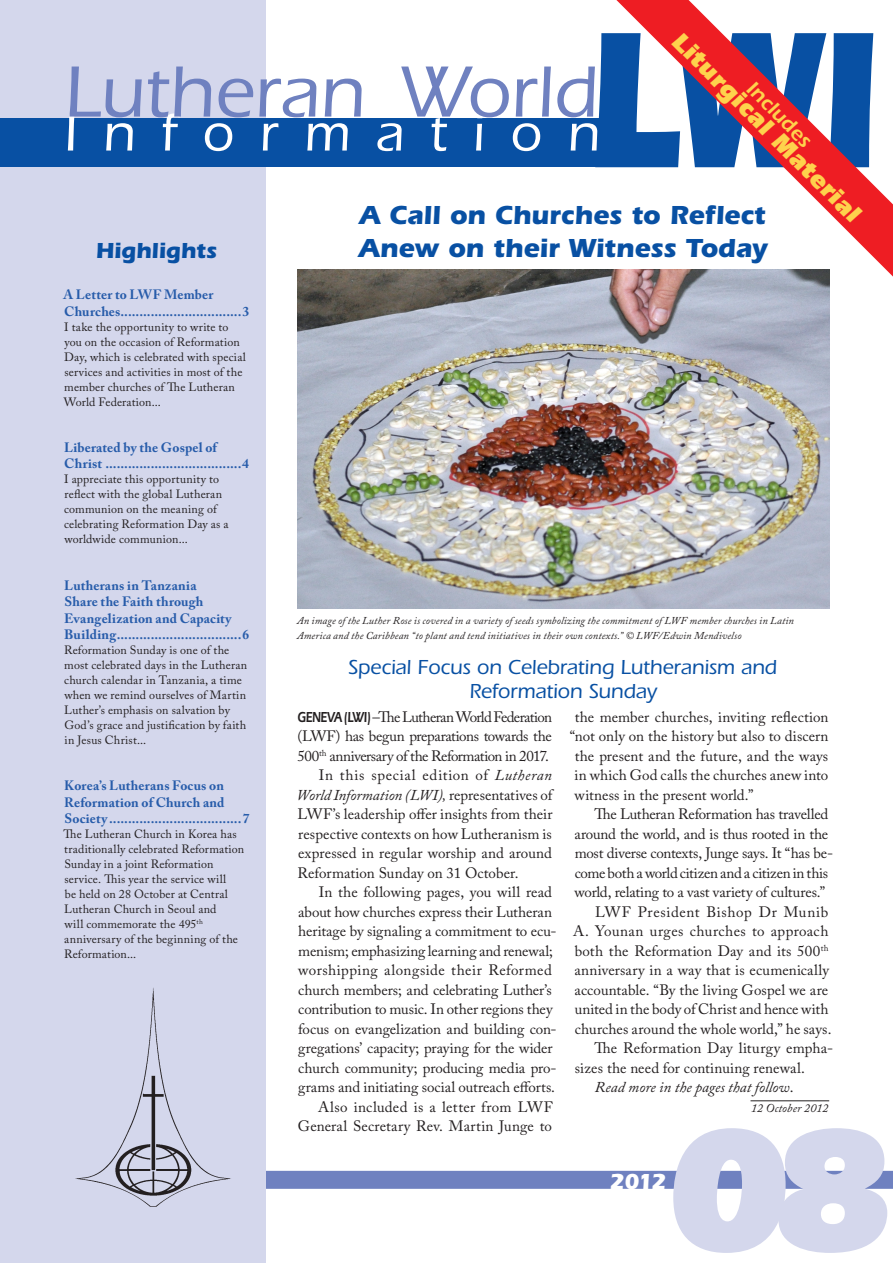
<style>
.page{position:relative;width:893px;height:1263px;background:#fff}
.page>*{position:absolute;margin:0;border:0;box-sizing:border-box;transform-origin:0 0}
.t1{font:900 201px "Itc Eras";color:#0850a3;scale:.73 1}
.t2{font:900 180px "Itc Eras";color:#d4d7ec}
.t3{font:500 75px "Itc Eras";color:#6f81c0}
.t4{font:500 54px "Itc Eras";letter-spacing:.47em;color:#fff}
.Heading_1_alt{font:700 27px/33px "Itc Eras";letter-spacing:-.005em;color:#0850a3}
.Heading_3{font:900 25.5px "Itc Eras";color:#fed24c}
.Highlights_title{font:700 22.5px "Itc Eras";letter-spacing:-.005em;color:#0850a3}
.t5{font:700 22.5px "Itc Eras";color:#fff}
.Heading_2_alt{font:500 21px/24px "Itc Eras";letter-spacing:-.005em;color:#0850a3;text-align:center}
.Heading_3-2{font:600 21px "Itc Eras";color:#fed24c}
.Normal_first_byline{font:15px/19.5px "Adobe Caslon Pro";color:#231f20}
.t6{font:italic 15px "Adobe Caslon Pro";color:#231f20}
.Highlight_first{font:700 13.5px/16.5px "Adobe Caslon Pro";letter-spacing:.015em;color:#275caa}
.Highlight{font:12px/15px "Adobe Caslon Pro";letter-spacing:.015em;color:#231f20}
.Date{font:italic 12px "Adobe Caslon Pro";letter-spacing:.01em;color:#231f20}
.Captions{font:italic 10.5px/15px "Adobe Caslon Pro";letter-spacing:.015em;color:#231f20}
.s1{font-family:"Itc Eras";font-weight:600}
.s2{font-style:italic}
.s3{font-style:normal}
</style>
<div class="page">
<div style="left:64px;top:1171px;width:829px;height:18px;background:#6f81c0"></div>
<div style="left:0;top:0;width:265px;height:1263px;background:#d4d7ec"></div>
<img style="left:75px;top:987px;width:156px;height:220px">
<div style="left:0;top:118px;width:600px;height:49px;background:#0850a3"></div>
<hr style="left:750px;top:1100px;width:79px;height:1px;background:#231f20">
<img style="left:297px;top:270px;width:532px;height:338px">
<svg style="left:616px;top:0;width:277px;height:277px"></svg>
<p class="Heading_3" style="left:686px;top:26px;width:257px;rotate:45deg">Liturgical Material</p>
<p class="t1" style="left:586px;top:-14px;width:402px">LWI</p>
<p class="t3" style="left:64px;top:50px;width:536px">Lutheran World</p>
<p class="Heading_3-2" style="left:759px;top:77px;width:84px;rotate:45deg">Includes</p>
<p class="t4" style="left:64px;top:103px;width:537px">Information</p>
<p class="Heading_1_alt" style="left:359px;top:199px;width:411px">A Call on Churches to Reflect<br>Anew on their Witness Today</p>
<p class="Highlights_title" style="left:96px;top:237px;width:123px">Highlights</p>
<p class="Highlight_first" style="left:63px;top:286px;width:187px">A Letter to LWF Member<br>Churches................................3</p>
<p class="Highlight" style="left:64px;top:319px;width:184px">I take the opportunity to write to you on the occasion of Reformation<br>Day, which is celebrated with special services and activities in most of the member churches of The Lutheran<br>World Federation...</p>
<p class="Highlight_first" style="left:64px;top:439px;width:186px">Liberated by the Gospel of<br>Christ ....................................4</p>
<p class="Highlight" style="left:64px;top:472px;width:166px">I appreciate this opportunity to reflect with the global Lutheran communion on the meaning of celebrating Reformation Day as a worldwide communion...</p>
<p class="Highlight_first" style="left:64px;top:577px;width:187px">Lutherans in Tanzania<br>Share the Faith through<br>Evangelization and Capacity<br>Building.................................6</p>
<p class="Highlight" style="left:64px;top:642px;width:185px">Reformation Sunday is one of the most celebrated days in the Lutheran church calendar in Tanzania, a time when we remind ourselves of Martin<br>Luther’s emphasis on salvation by<br>God’s grace and justification by faith in Jesus Christ...</p>
<p class="Highlight_first" style="left:64px;top:777px;width:187px">Korea’s Lutherans Focus on<br>Reformation of Church and<br>Society ...................................7</p>
<p class="Highlight" style="left:64px;top:827px;width:182px">The Lutheran Church in Korea has traditionally celebrated Reformation<br>Sunday in a joint Reformation service. This year the service will<br>be held on 28 October at Central<br>Lutheran Church in Seoul and<br>will commemorate the 495<sup>th </sup>anniversary of the beginning of the<br>Reformation...</p>
<p class="Captions" style="left:297px;top:613px;width:498px">An image of the Luther Rose is covered in a variety of seeds symbolizing the commitment of LWF member churches in Latin<br>America and the Caribbean “to plant and tend initiatives in their own contexts.” © LWF/Edwin Mendivelso</p>
<p class="Heading_2_alt" style="left:348px;top:655px;width:431px">Special Focus on Celebrating Lutheranism and<br>Reformation Sunday</p>
<p class="Normal_first_byline" style="left:297px;top:707px;width:256px;text-align:justify"><span class="s1">GENEVA (LWI)</span> –The Lutheran World Federation (LWF) has begun preparations towards the 500<sup>th</sup> anniversary of the Reformation in 2017.</p>
<p class="Normal_first_byline" style="left:297px;top:765px;width:257px;text-align:justify;text-indent:22px">In this special edition of <span class="s2">Lutheran World Information (LWI),</span> representatives of LWF’s leadership offer insights from their respective contexts on how Lutheranism is expressed in regular worship and around Reformation Sunday on 31 October.</p>
<p class="Normal_first_byline" style="left:298px;top:882px;width:260px;text-indent:21px">In the following pages, you will read about how churches express their Lutheran heritage by signaling a commitment to ecu&shy;menism; emphasizing learning and renewal; worshipping alongside their Reformed church members; and celebrating Luther’s contribution to music. In other regions they focus on evangelization and building con&shy;gregations’ capacity; praying for the wider church community; producing media pro&shy;grams and initiating social outreach efforts.</p>
<p class="Normal_first_byline" style="left:298px;top:1097px;width:256px;text-align:right">Also included is a letter from LWF<br>General Secretary Rev. Martin Junge to</p>
<p class="Normal_first_byline" style="left:575px;top:707px;width:255px">the member churches, inviting reflection</p>
<p class="Normal_first_byline" style="left:570px;top:726px;width:260px">“not only on the history but also to discern</p>
<p class="Normal_first_byline" style="left:575px;top:746px;width:255px">the present and the future, and the ways</p>
<p class="Normal_first_byline" style="left:575px;top:765px;width:255px">in which God calls the churches anew into</p>
<p class="Normal_first_byline" style="left:575px;top:785px;width:180px">witness in the present world.”</p>
<p class="Normal_first_byline" style="left:575px;top:804px;width:260px;text-indent:20px">The Lutheran Reformation has travelled around the world, and is thus rooted in the most diverse contexts, Junge says. It “has be&shy;come both a world citizen and a citizen in this world, relating to a vast variety of cultures.”</p>
<p class="Normal_first_byline" style="left:573px;top:902px;width:260px;text-indent:22px">LWF President Bishop Dr Munib A. Younan urges churches to approach both the Reformation Day and its 500<sup>th </sup>anniversary in a way that is ecumenically accountable. “By the living Gospel we are united in the body of Christ and hence with churches around the whole world,” he says.</p>
<p class="Normal_first_byline" style="left:575px;top:1038px;width:260px;text-indent:20px">The Reformation Day liturgy empha&shy;sizes the need for continuing renewal.</p>
<p class="t6" style="left:595px;top:1078px;width:200px">Read more in the pages that follow<span class="s3">.</span></p>
<p class="Date" style="left:751px;top:1100px;width:79px">12 October 2012</p>
<p class="t2" style="left:661px;top:1088px;width:235px">08</p>
<p class="t5" style="left:609px;top:1169px;width:58px">2012</p>
</div>
